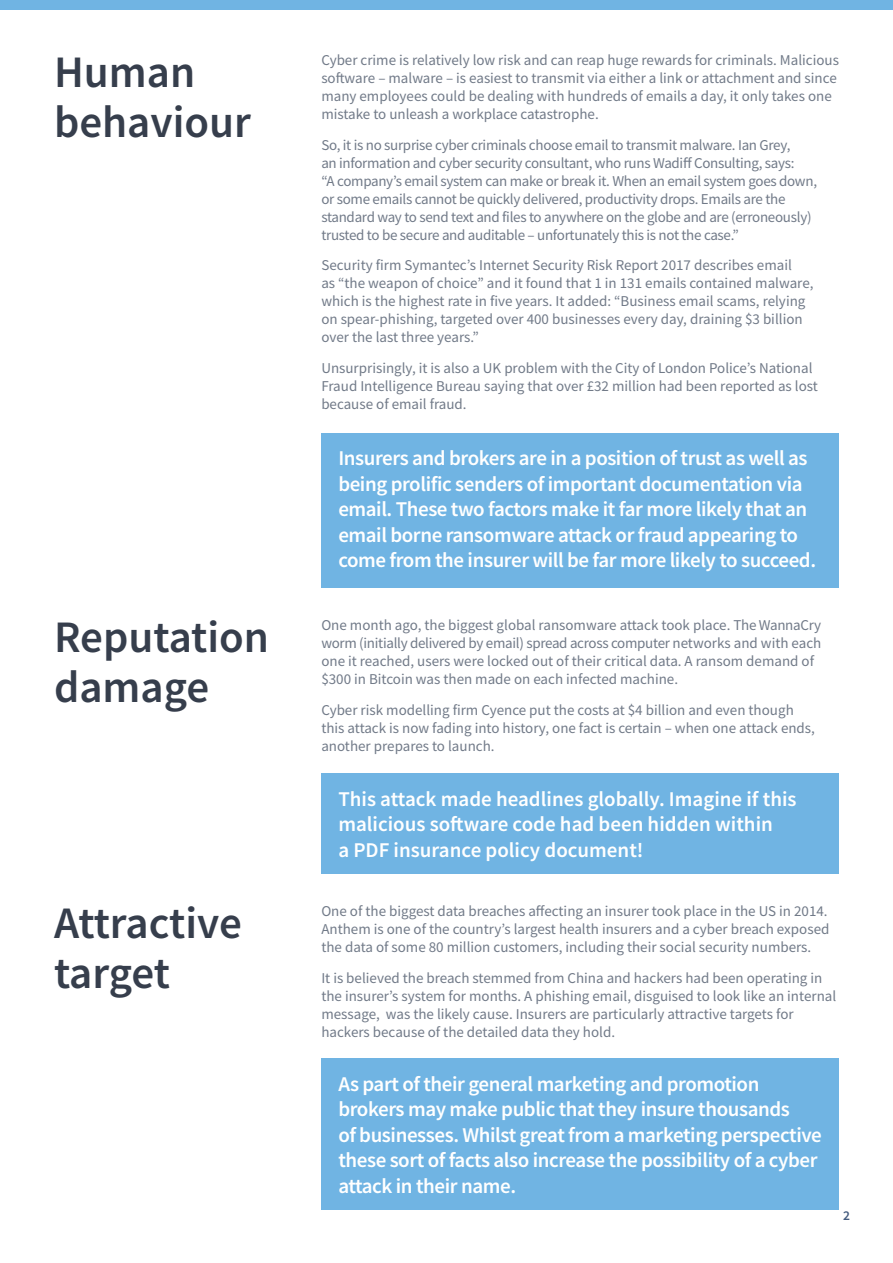
<style>
.page{position:relative;width:893px;height:1263px;background:#fff}
.page>*{position:absolute;margin:0;border:0;box-sizing:border-box;transform-origin:0 0}
.t1{font:600 45px/49.5px "Source Sans Pro";color:#363e4c}
.t2{font:600 21px/25.5px "Source Sans Pro";letter-spacing:-.02em;color:#fff}
.t3{font:600 21px/25.5px "Source Sans Pro";color:#fff}
.t4{font:15px/18px "Source Sans Pro";color:#717a88}
.t5{font:15px/18px "Source Sans Pro";letter-spacing:-.02em;color:#717a88}
.t6{font:600 13.5px "Source Sans Pro";color:#435b7e}
</style>
<div class="page">
<div style="left:321px;top:773px;width:518px;height:101px;background:#70b4e3"></div>
<div style="left:321px;top:433px;width:518px;height:154px;background:#70b4e3"></div>
<div style="left:321px;top:1058px;width:518px;height:152px;background:#70b4e3"></div>
<div style="left:0;top:0;width:893px;height:10px;background:#70b4e3"></div>
<h1 class="t1" style="left:54px;top:47px;width:199px">Human behaviour</h1>
<h1 class="t1" style="left:54px;top:612px;width:217px">Reputation damage</h1>
<h1 class="t1" style="left:54px;top:898px;width:190px">Attractive target</h1>
<p class="t4" style="left:321px;top:51px;width:519px">Cyber crime is relatively low risk and can reap huge rewards for criminals. Malicious software – malware – is easiest to transmit via either a link or attachment and since many employees could be dealing with hundreds of emails a day, it only takes one mistake to unleash a workplace catastrophe.</p>
<p class="t5" style="left:321px;top:136px;width:497px">So, it is no surprise cyber criminals choose email to transmit malware. Ian Grey,<br>an information and cyber security consultant, who runs Wadiff Consulting, says:<br>“A company’s email system can make or break it. When an email system goes down, or some emails cannot be quickly delivered, productivity drops. Emails are the standard way to send text and files to anywhere on the globe and are (erroneously) trusted to be secure and auditable – unfortunately this is not the case.”</p>
<p class="t4" style="left:321px;top:256px;width:494px">Security firm Symantec’s Internet Security Risk Report 2017 describes email<br>as “the weapon of choice” and it found that 1 in 131 emails contained malware, which is the highest rate in five years. It added: “Business email scams, relying on spear-phishing, targeted over 400 businesses every day, draining $3 billion over the last three years.”</p>
<p class="t4" style="left:321px;top:359px;width:498px">Unsurprisingly, it is also a UK problem with the City of London Police’s National<br>Fraud Intelligence Bureau saying that over £32 million had been reported as lost because of email fraud.</p>
<p class="t2" style="left:338px;top:445px;width:479px">Insurers and brokers are in a position of trust as well as being prolific senders of important documentation via email. These two factors make it far more likely that an email borne ransomware attack or fraud appearing to come from the insurer will be far more likely to succeed.</p>
<p class="t4" style="left:321px;top:616px;width:502px">One month ago, the biggest global ransomware attack took place. The WannaCry worm (initially delivered by email) spread across computer networks and with each one it reached, users were locked out of their critical data. A ransom demand of $300 in Bitcoin was then made on each infected machine.</p>
<p class="t4" style="left:321px;top:701px;width:495px">Cyber risk modelling firm Cyence put the costs at $4 billion and even though this attack is now fading into history, one fact is certain – when one attack ends, another prepares to launch.</p>
<h2 class="t3" style="left:338px;top:786px;width:460px">This attack made headlines globally. Imagine if this malicious software code had been hidden within<br>a PDF insurance policy document!</h2>
<p class="t4" style="left:321px;top:902px;width:510px;text-align:justify">One of the biggest data breaches affecting an insurer took place in the US in 2014.<br>Anthem is one of the country’s largest health insurers and a cyber breach exposed the data of some 80 million customers, including their social security numbers.</p>
<p class="t4" style="left:321px;top:969px;width:516px">It is believed the breach stemmed from China and hackers had been operating in the insurer’s system for months. A phishing email, disguised to look like an internal message, was the likely cause. Insurers are particularly attractive targets for hackers because of the detailed data they hold.</p>
<p class="t2" style="left:338px;top:1071px;width:485px">As part of their general marketing and promotion brokers may make public that they insure thousands<br>of businesses. Whilst great from a marketing perspective these sort of facts also increase the possibility of a cyber attack in their name.</p>
<p class="t6" style="left:843px;top:1206px;width:8px">2</p>
</div>
